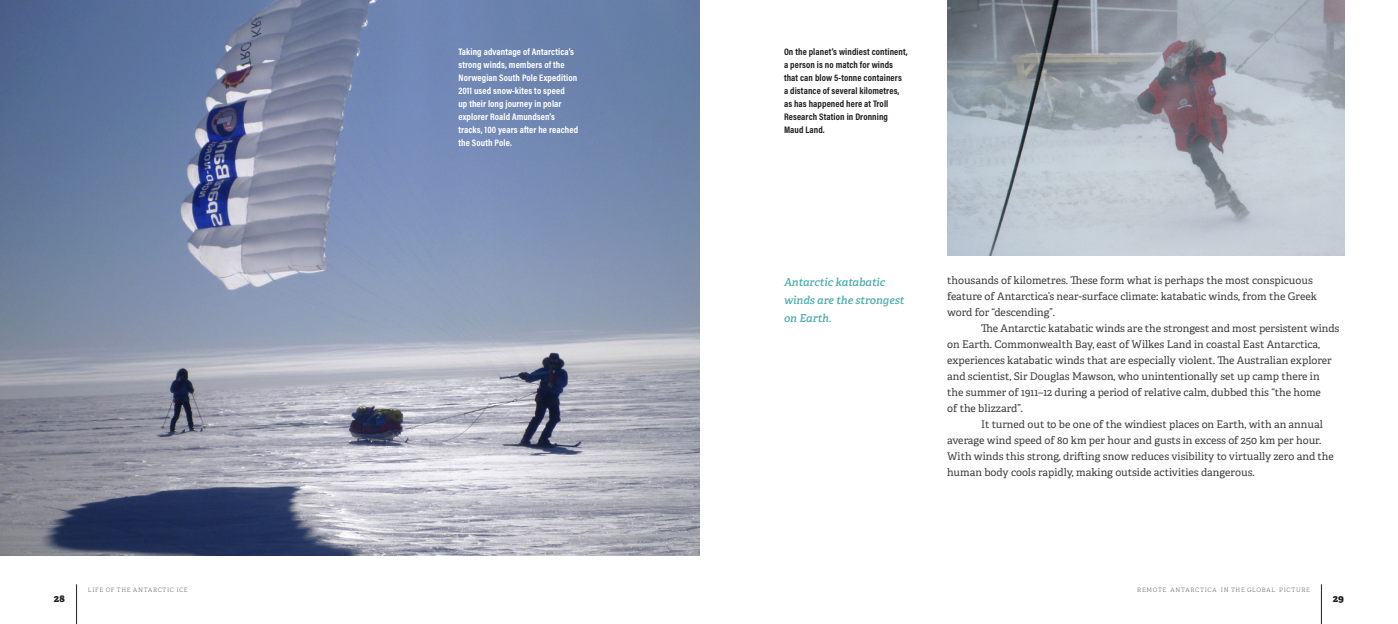
<style>
.page{position:relative;width:1398px;height:624px;background:#fff}
.page>*{position:absolute;margin:0;border:0;box-sizing:border-box;transform-origin:0 0}
.t1{font:italic 600 11px/18px "Adelle";color:#51adad}
.t2{font:10.5px/16px "Adelle";color:#3e3e3f}
.t3{font:800 10px "Adelle";color:#231f20}
.t4{font:700 9.5px/13px "Acumin Pro Cond";letter-spacing:.01em;color:#fff}
.t5{font:700 9.5px/13px "Acumin Pro Cond";letter-spacing:.01em;color:#231f20}
.t6{font:300 6px "Adelle";letter-spacing:.11em;color:#6c6d70}
</style>
<div class="page">
<hr style="left:76px;top:584px;width:1px;height:40px;background:#231f20">
<hr style="left:1321px;top:584px;width:1px;height:40px;background:#231f20">
<img style="left:947px;top:0;width:397px;height:255px">
<img style="left:0;top:0;width:699px;height:556px">
<p class="t4" style="left:458px;top:45px;width:121px">Taking advantage of Antarctica’s strong winds, members of the<br>Norwegian South Pole Expedition<br>2011 used snow-kites to speed<br>up their long journey in polar explorer Roald Amundsen’s tracks, 100 years after he reached the South Pole.</p>
<p class="t5" style="left:784px;top:45px;width:125px">On the planet’s windiest continent, a person is no match for winds that can blow 5-tonne containers a distance of several kilometres, as has happened here at Troll<br>Research Station in Dronning<br>Maud Land.</p>
<p class="t1" style="left:784px;top:273px;width:122px">Antarctic katabatic winds are the strongest on Earth.</p>
<p class="t2" style="left:947px;top:272px;width:371px">thousands of kilometres. These form what is perhaps the most conspicuous feature of Antarctica’s near-surface climate: katabatic winds, from the Greek word for “descending”.</p>
<p class="t2" style="left:981px;top:320px;width:360px">The Antarctic katabatic winds are the strongest and most persistent winds</p>
<p class="t2" style="left:947px;top:336px;width:374px">on Earth. Commonwealth Bay, east of Wilkes Land in coastal East Antarctica,</p>
<p class="t2" style="left:947px;top:352px;width:386px">experiences katabatic winds that are especially violent. The Australian explorer</p>
<p class="t2" style="left:947px;top:368px;width:374px">and scientist, Sir Douglas Mawson, who unintentionally set up camp there in</p>
<p class="t2" style="left:947px;top:384px;width:375px">the summer of 1911–12 during a period of relative calm, dubbed this “the home</p>
<p class="t2" style="left:947px;top:400px;width:77px">of the blizzard”.</p>
<p class="t2" style="left:981px;top:416px;width:343px">It turned out to be one of the windiest places on Earth, with an annual</p>
<p class="t2" style="left:947px;top:432px;width:376px">average wind speed of 80 km per hour and gusts in excess of 250 km per hour.</p>
<p class="t2" style="left:947px;top:448px;width:388px">With winds this strong, drifting snow reduces visibility to virtually zero and the</p>
<p class="t2" style="left:947px;top:464px;width:309px">human body cools rapidly, making outside activities dangerous.</p>
<p class="t6" style="left:88px;top:586px;width:101px">LIFE OF THE ANTARCTIC ICE</p>
<p class="t6" style="left:1137px;top:586px;width:11px">REMOTE</p>
<p class="t6" style="left:1170px;top:586px;width:11px">ANTARCTICA</p>
<p class="t6" style="left:1218px;top:586px;width:5px">IN</p>
<p class="t6" style="left:1231px;top:586px;width:6px">THE</p>
<p class="t6" style="left:1247px;top:586px;width:15px">GLOBA</p>
<p class="t6" style="left:1271px;top:586px;width:11px">L PICT</p>
<p class="t6" style="left:1296px;top:586px;width:11px">URE</p>
<p class="t3" style="left:54px;top:591px;width:13px">28</p>
<p class="t3" style="left:1332px;top:591px;width:13px">29</p>
</div>
